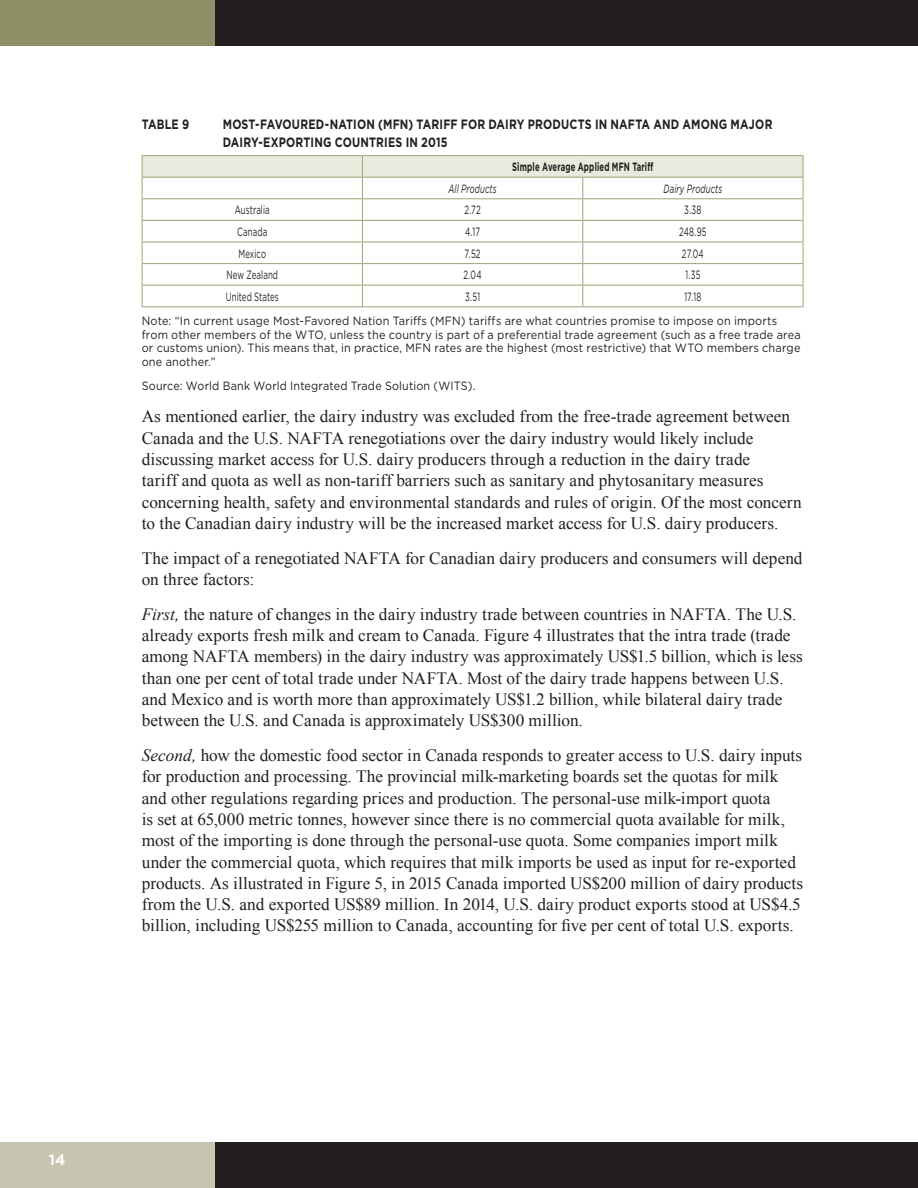
<style>
.page{position:relative;width:918px;height:1188px;background:#fff}
.page>*{position:absolute;margin:0;border:0;box-sizing:border-box;transform-origin:0 0}
.Body{font:17.25px/21.3px "Times New Roman";color:#231f20}
.t1{font:700 15px "Gotham";color:#fff}
.Table_Heading{font:700 13.5px/18px "Gotham";letter-spacing:.015em;color:#231f20;scale:.8 1}
.Table_Source{font:12px/13.5px "Gotham";letter-spacing:.015em;color:#231f20;scale:.91 1}
.Body_Centered__SPP_T{font:12px "Gotham";letter-spacing:.015em;color:#231f20;scale:.65 1}
.Table_Source-2{font:12px "Gotham";letter-spacing:.015em;color:#231f20;scale:.9 1}
.Header_Row_Centered{font:700 12px "Gotham";letter-spacing:.02em;color:#231f20;scale:.64 1}
.Body_Centered__SPP_T-2{font:italic 12px "Gotham";letter-spacing:.015em;color:#231f20;scale:.65 1}
.s1{font-style:italic}
</style>
<div class="page">
<div style="left:0;top:1143px;width:215px;height:45px;background:#c7c5af"></div>
<div style="left:0;top:0;width:215px;height:45px;background:#8e8f66"></div>
<div style="left:215px;top:1143px;width:703px;height:45px;background:#231f20"></div>
<div style="left:215px;top:0;width:703px;height:45px;background:#231f20"></div>
<hr style="left:142px;top:155px;width:220px;height:1px;background:#9ea374">
<hr style="left:362px;top:155px;width:221px;height:1px;background:#9ea374">
<hr style="left:583px;top:155px;width:220px;height:1px;background:#9ea374">
<svg style="left:142px;top:156px;width:662px;height:150px"></svg>
<hr style="left:142px;top:306px;width:220px;height:1px;background:#9ea374">
<hr style="left:362px;top:306px;width:221px;height:1px;background:#9ea374">
<hr style="left:583px;top:306px;width:220px;height:1px;background:#9ea374">
<p class="Table_Heading" style="left:142px;top:115px;width:61px">TABLE 9</p>
<p class="Table_Heading" style="left:223px;top:115px;width:689px">MOST-FAVOURED-NATION (MFN) TARIFF FOR DAIRY PRODUCTS IN NAFTA AND AMONG MAJOR<br>DAIRY-EXPORTING COUNTRIES IN 2015</p>
<p class="Header_Row_Centered" style="left:512px;top:159px;width:222px">Simple Average Applied MFN Tariff</p>
<p class="Body_Centered__SPP_T-2" style="left:449px;top:181px;width:76px">All Products</p>
<p class="Body_Centered__SPP_T-2" style="left:664px;top:181px;width:92px">Dairy Products</p>
<p class="Body_Centered__SPP_T" style="left:235px;top:202px;width:55px">Australia</p>
<p class="Body_Centered__SPP_T" style="left:464px;top:202px;width:27px">2.72</p>
<p class="Body_Centered__SPP_T" style="left:684px;top:202px;width:28px">3.38</p>
<p class="Body_Centered__SPP_T" style="left:237px;top:224px;width:48px">Canada</p>
<p class="Body_Centered__SPP_T" style="left:465px;top:224px;width:24px">4.17</p>
<p class="Body_Centered__SPP_T" style="left:679px;top:224px;width:44px">248.95</p>
<p class="Body_Centered__SPP_T" style="left:238px;top:246px;width:44px">Mexico</p>
<p class="Body_Centered__SPP_T" style="left:465px;top:246px;width:26px">7.52</p>
<p class="Body_Centered__SPP_T" style="left:682px;top:246px;width:35px">27.04</p>
<p class="Body_Centered__SPP_T" style="left:226px;top:267px;width:81px">New Zealand</p>
<p class="Body_Centered__SPP_T" style="left:464px;top:267px;width:29px">2.04</p>
<p class="Body_Centered__SPP_T" style="left:685px;top:267px;width:25px">1.35</p>
<p class="Body_Centered__SPP_T" style="left:226px;top:289px;width:83px">United States</p>
<p class="Body_Centered__SPP_T" style="left:465px;top:289px;width:25px">3.51</p>
<p class="Body_Centered__SPP_T" style="left:685px;top:289px;width:27px">17.18</p>
<p class="Table_Source" style="left:142px;top:314px;width:726px">Note: “In current usage Most-Favored Nation Tariffs (MFN) tariffs are what countries promise to impose on imports from other members of the WTO, unless the country is part of a preferential trade agreement (such as a free trade area or customs union). This means that, in practice, MFN rates are the highest (most restrictive) that WTO members charge one another.”</p>
<p class="Table_Source-2" style="left:142px;top:378px;width:372px">Source: World Bank World Integrated Trade Solution (WITS).</p>
<p class="Body" style="left:142px;top:406px;width:662px">As mentioned earlier, the dairy industry was excluded from the free-trade agreement between Canada and the U.S. NAFTA renegotiations over the dairy industry would likely include discussing market access for U.S. dairy producers through a reduction in the dairy trade<br>tariff and quota as well as non-tariff barriers such as sanitary and phytosanitary measures concerning health, safety and environmental standards and rules of origin. Of the most concern to the Canadian dairy industry will be the increased market access for U.S. dairy producers.</p>
<p class="Body" style="left:142px;top:547px;width:662px">The impact of a renegotiated NAFTA for Canadian dairy producers and consumers will depend on three factors:</p>
<p class="Body" style="left:142px;top:603px;width:663px"><span class="s1">First,</span> the nature of changes in the dairy industry trade between countries in NAFTA. The U.S. already exports fresh milk and cream to Canada. Figure 4 illustrates that the intra trade (trade among NAFTA members) in the dairy industry was approximately US$1.5 billion, which is less than one per cent of total trade under NAFTA. Most of the dairy trade happens between U.S. and Mexico and is worth more than approximately US$1.2 billion, while bilateral dairy trade between the U.S. and Canada is approximately US$300 million.</p>
<p class="Body" style="left:142px;top:744px;width:663px"><span class="s1">Second,</span> how the domestic food sector in Canada responds to greater access to U.S. dairy inputs for production and processing. The provincial milk-marketing boards set the quotas for milk and other regulations regarding prices and production. The personal-use milk-import quota<br>is set at 65,000 metric tonnes, however since there is no commercial quota available for milk, most of the importing is done through the personal-use quota. Some companies import milk under the commercial quota, which requires that milk imports be used as input for re-exported products. As illustrated in Figure 5, in 2015 Canada imported US$200 million of dairy products from the U.S. and exported US$89 million. In 2014, U.S. dairy product exports stood at US$4.5 billion, including US$255 million to Canada, accounting for five per cent of total U.S. exports.</p>
<p class="t1" style="left:49px;top:1150px;width:18px">14</p>
</div>
